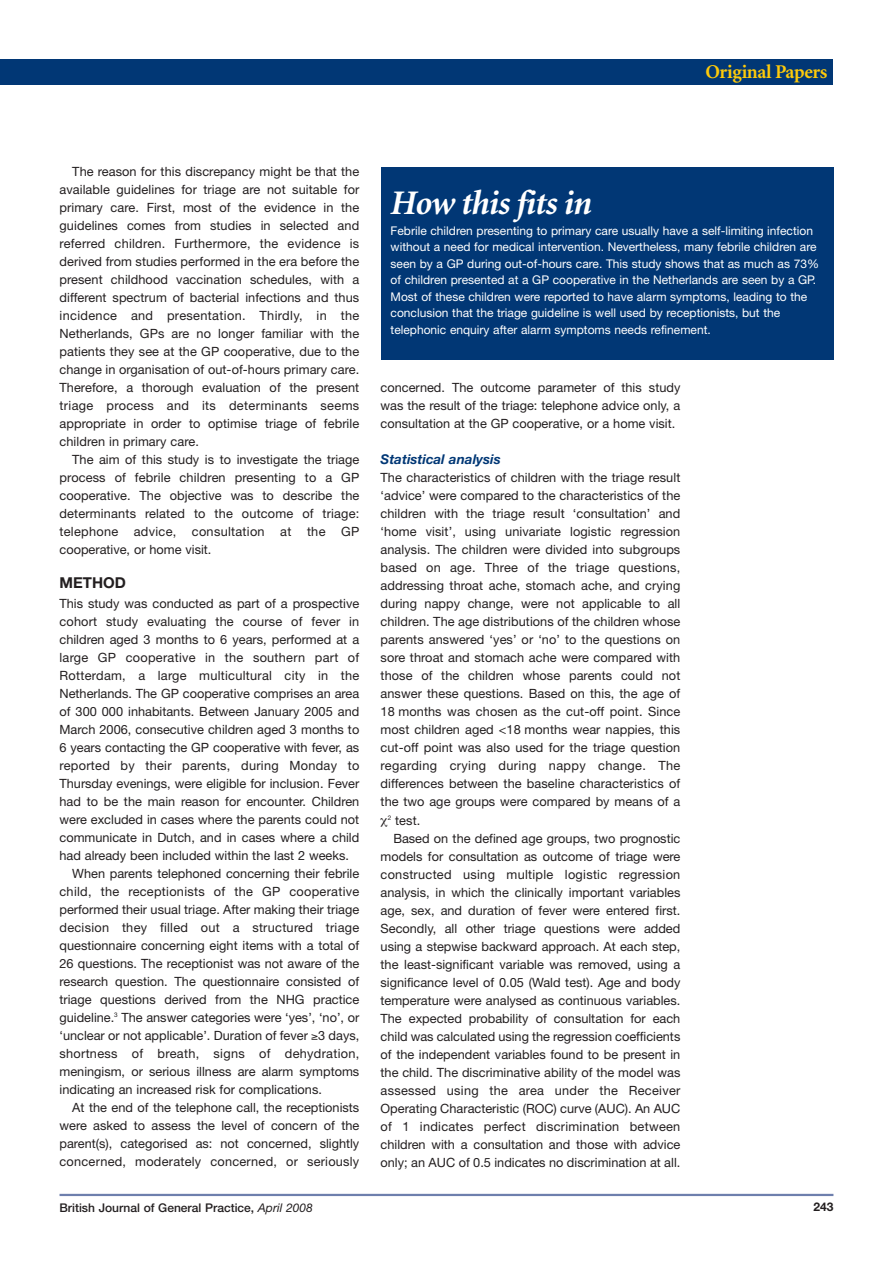
<style>
.page{position:relative;width:893px;height:1263px;background:#fff}
.page>*{position:absolute;margin:0;border:0;box-sizing:border-box;transform-origin:0 0}
.t1{font:italic 700 34.5px "Minion";letter-spacing:-.03em;color:#fff}
.t2{font:700 19.5px "Minion";letter-spacing:-.02em;color:#feca0a}
.t3{font:700 15px "Helvetica Neue";color:#231f20}
.t4{font:italic 700 13.5px "Helvetica Neue";color:#013775}
.t5{font:12.75px/18px "Helvetica Neue";color:#231f20;text-align:justify}
.t6{font:12.75px "Helvetica Neue";letter-spacing:.02em;color:#231f20}
.t7{font:12.75px "Helvetica Neue";letter-spacing:.025em;color:#231f20}
.t8{font:12.75px "Helvetica Neue";letter-spacing:.03em;color:#231f20}
.t9{font:12px/16.5px "Helvetica Neue";color:#fff}
.t10{font:500 12px "Helvetica Neue";color:#231f20}
.t11{font:700 12px "Helvetica Neue";color:#231f20}
.s1{font-weight:400;font-style:italic}
</style>
<div class="page">
<hr style="left:60px;top:1194px;width:773px;height:2px;background:#6e7fad">
<div style="left:381px;top:167px;width:452px;height:192px;background:#013775"></div>
<div style="left:0;top:60px;width:833px;height:25px;background:#013775"></div>
<h2 class="t2" style="left:705px;top:64px;width:124px">Original Papers</h2>
<p class="t5" style="left:60px;top:164px;width:301px;text-indent:13px">The reason for this discrepancy might be that the available guidelines for triage are not suitable for primary care. First, most of the evidence in the guidelines comes from studies in selected and referred children. Furthermore, the evidence is derived from studies performed in the era before the present childhood vaccination schedules, with a different spectrum of bacterial infections and thus incidence and presentation. Thirdly, in the Netherlands, GPs are no longer familiar with the patients they see at the GP cooperative, due to the change in organisation of out-of-hours primary care.<br>Therefore, a thorough evaluation of the present triage process and its determinants seems appropriate in order to optimise triage of febrile children in primary care.</p>
<p class="t5" style="left:60px;top:452px;width:301px;text-indent:13px">The aim of this study is to investigate the triage process of febrile children presenting to a GP cooperative. The objective was to describe the determinants related to the outcome of triage: telephone advice, consultation at the GP cooperative, or home visit.</p>
<p class="t3" style="left:60px;top:578px;width:68px">METHOD</p>
<p class="t5" style="left:60px;top:596px;width:301px">This study was conducted as part of a prospective</p>
<p class="t5" style="left:60px;top:614px;width:301px">cohort study evaluating the course of fever in</p>
<p class="t5" style="left:60px;top:632px;width:301px">children aged 3 months to 6 years, performed at a</p>
<p class="t6" style="left:60px;top:653px;width:301px">large GP cooperative in the southern part of</p>
<p class="t6" style="left:60px;top:671px;width:301px">Rotterdam, a large multicultural city in the</p>
<p class="t5" style="left:60px;top:686px;width:301px">Netherlands. The GP cooperative comprises an area</p>
<p class="t5" style="left:60px;top:704px;width:301px">of 300 000 inhabitants. Between January 2005 and</p>
<p class="t5" style="left:60px;top:722px;width:301px">March 2006, consecutive children aged 3 months to</p>
<p class="t5" style="left:60px;top:740px;width:301px">6 years contacting the GP cooperative with fever, as</p>
<p class="t6" style="left:60px;top:761px;width:301px">reported by their parents, during Monday to</p>
<p class="t5" style="left:60px;top:776px;width:301px">Thursday evenings, were eligible for inclusion. Fever</p>
<p class="t5" style="left:60px;top:794px;width:301px">had to be the main reason for encounter. Children</p>
<p class="t5" style="left:60px;top:812px;width:301px">were excluded in cases where the parents could not</p>
<p class="t5" style="left:60px;top:830px;width:301px">communicate in Dutch, and in cases where a child</p>
<p class="t5" style="left:60px;top:848px;width:291px">had already been included within the last 2 weeks.</p>
<p class="t5" style="left:72px;top:866px;width:289px">When parents telephoned concerning their febrile</p>
<p class="t6" style="left:60px;top:887px;width:301px">child, the receptionists of the GP cooperative</p>
<p class="t5" style="left:60px;top:902px;width:301px">performed their usual triage. After making their triage</p>
<p class="t6" style="left:60px;top:923px;width:301px">decision they filled out a structured triage</p>
<p class="t5" style="left:60px;top:938px;width:301px">questionnaire concerning eight items with a total of</p>
<p class="t5" style="left:60px;top:956px;width:301px">26 questions. The receptionist was not aware of the</p>
<p class="t5" style="left:60px;top:974px;width:301px">research question. The questionnaire consisted of</p>
<p class="t5" style="left:60px;top:992px;width:301px">triage questions derived from the NHG practice</p>
<p class="t5" style="left:60px;top:1010px;width:301px">guideline.<sup>3</sup> The answer categories were ‘yes’, ‘no’, or</p>
<p class="t5" style="left:60px;top:1028px;width:301px">‘unclear or not applicable’. Duration of fever ≥3 days,</p>
<p class="t6" style="left:60px;top:1049px;width:301px">shortness of breath, signs of dehydration,</p>
<p class="t5" style="left:60px;top:1064px;width:301px">meningism, or serious illness are alarm symptoms</p>
<p class="t5" style="left:60px;top:1082px;width:264px">indicating an increased risk for complications.</p>
<p class="t5" style="left:72px;top:1100px;width:289px">At the end of the telephone call, the receptionists</p>
<p class="t5" style="left:60px;top:1118px;width:301px">were asked to assess the level of concern of the</p>
<p class="t5" style="left:60px;top:1136px;width:301px">parent(s), categorised as: not concerned, slightly</p>
<p class="t6" style="left:60px;top:1157px;width:301px">concerned, moderately concerned, or seriously</p>
<p class="t10" style="left:60px;top:1203px;width:255px">British Journal of General Practice, <span class="s1">April 2008</span></p>
<h1 class="t1" style="left:391px;top:190px;width:203px">How this fits in</h1>
<p class="t9" style="left:391px;top:224px;width:430px">Febrile children presenting to primary care usually have a self-limiting infection without a need for medical intervention. Nevertheless, many febrile children are seen by a GP during out-of-hours care. This study shows that as much as 73% of children presented at a GP cooperative in the Netherlands are seen by a GP.<br>Most of these children were reported to have alarm symptoms, leading to the conclusion that the triage guideline is well used by receptionists, but the telephonic enquiry after alarm symptoms needs refinement.</p>
<p class="t5" style="left:381px;top:380px;width:301px">concerned. The outcome parameter of this study was the result of the triage: telephone advice only, a consultation at the GP cooperative, or a home visit.</p>
<p class="t4" style="left:381px;top:455px;width:122px">Statistical analysis</p>
<p class="t5" style="left:381px;top:470px;width:301px">The characteristics of children with the triage result</p>
<p class="t5" style="left:381px;top:488px;width:301px">‘advice’ were compared to the characteristics of the</p>
<p class="t5" style="left:381px;top:506px;width:301px">children with the triage result ‘consultation’ and</p>
<p class="t5" style="left:381px;top:524px;width:301px">‘home visit’, using univariate logistic regression</p>
<p class="t5" style="left:381px;top:542px;width:301px">analysis. The children were divided into subgroups</p>
<p class="t7" style="left:381px;top:563px;width:301px">based on age. Three of the triage questions,</p>
<p class="t5" style="left:381px;top:578px;width:301px">addressing throat ache, stomach ache, and crying</p>
<p class="t5" style="left:381px;top:596px;width:301px">during nappy change, were not applicable to all</p>
<p class="t5" style="left:381px;top:614px;width:301px">children. The age distributions of the children whose</p>
<p class="t5" style="left:381px;top:632px;width:301px">parents answered ‘yes’ or ‘no’ to the questions on</p>
<p class="t5" style="left:381px;top:650px;width:301px">sore throat and stomach ache were compared with</p>
<p class="t5" style="left:381px;top:668px;width:301px">those of the children whose parents could not</p>
<p class="t5" style="left:381px;top:686px;width:301px">answer these questions. Based on this, the age of</p>
<p class="t5" style="left:381px;top:704px;width:301px">18 months was chosen as the cut-off point. Since</p>
<p class="t5" style="left:381px;top:722px;width:301px">most children aged &lt;18 months wear nappies, this</p>
<p class="t5" style="left:381px;top:740px;width:301px">cut-off point was also used for the triage question</p>
<p class="t8" style="left:381px;top:761px;width:301px">regarding crying during nappy change. The</p>
<p class="t5" style="left:381px;top:776px;width:301px">differences between the baseline characteristics of</p>
<p class="t5" style="left:381px;top:794px;width:301px">the two age groups were compared by means of a</p>
<p class="t5" style="left:388px;top:812px;width:34px"><sup>2</sup> test.</p>
<p class="t5" style="left:393px;top:830px;width:289px">Based on the defined age groups, two prognostic</p>
<p class="t5" style="left:381px;top:848px;width:301px">models for consultation as outcome of triage were</p>
<p class="t6" style="left:381px;top:869px;width:301px">constructed using multiple logistic regression</p>
<p class="t5" style="left:381px;top:884px;width:301px">analysis, in which the clinically important variables</p>
<p class="t5" style="left:381px;top:902px;width:301px">age, sex, and duration of fever were entered first.</p>
<p class="t5" style="left:381px;top:920px;width:301px">Secondly, all other triage questions were added</p>
<p class="t5" style="left:381px;top:938px;width:301px">using a stepwise backward approach. At each step,</p>
<p class="t5" style="left:381px;top:956px;width:301px">the least-significant variable was removed, using a</p>
<p class="t5" style="left:381px;top:974px;width:301px">significance level of 0.05 (Wald test). Age and body</p>
<p class="t5" style="left:381px;top:992px;width:301px">temperature were analysed as continuous variables.</p>
<p class="t5" style="left:381px;top:1010px;width:301px">The expected probability of consultation for each</p>
<p class="t5" style="left:381px;top:1028px;width:301px">child was calculated using the regression coefficients</p>
<p class="t5" style="left:381px;top:1046px;width:301px">of the independent variables found to be present in</p>
<p class="t5" style="left:381px;top:1064px;width:301px">the child. The discriminative ability of the model was</p>
<p class="t6" style="left:381px;top:1085px;width:301px">assessed using the area under the Receiver</p>
<p class="t5" style="left:381px;top:1100px;width:301px">Operating Characteristic (ROC) curve (AUC). An AUC</p>
<p class="t6" style="left:381px;top:1121px;width:301px">of 1 indicates perfect discrimination between</p>
<p class="t5" style="left:381px;top:1136px;width:301px">children with a consultation and those with advice</p>
<p class="t5" style="left:381px;top:1154px;width:301px">only; an AUC of 0.5 indicates no discrimination at all.</p>
<p class="t11" style="left:813px;top:1202px;width:22px">243</p>
</div>
